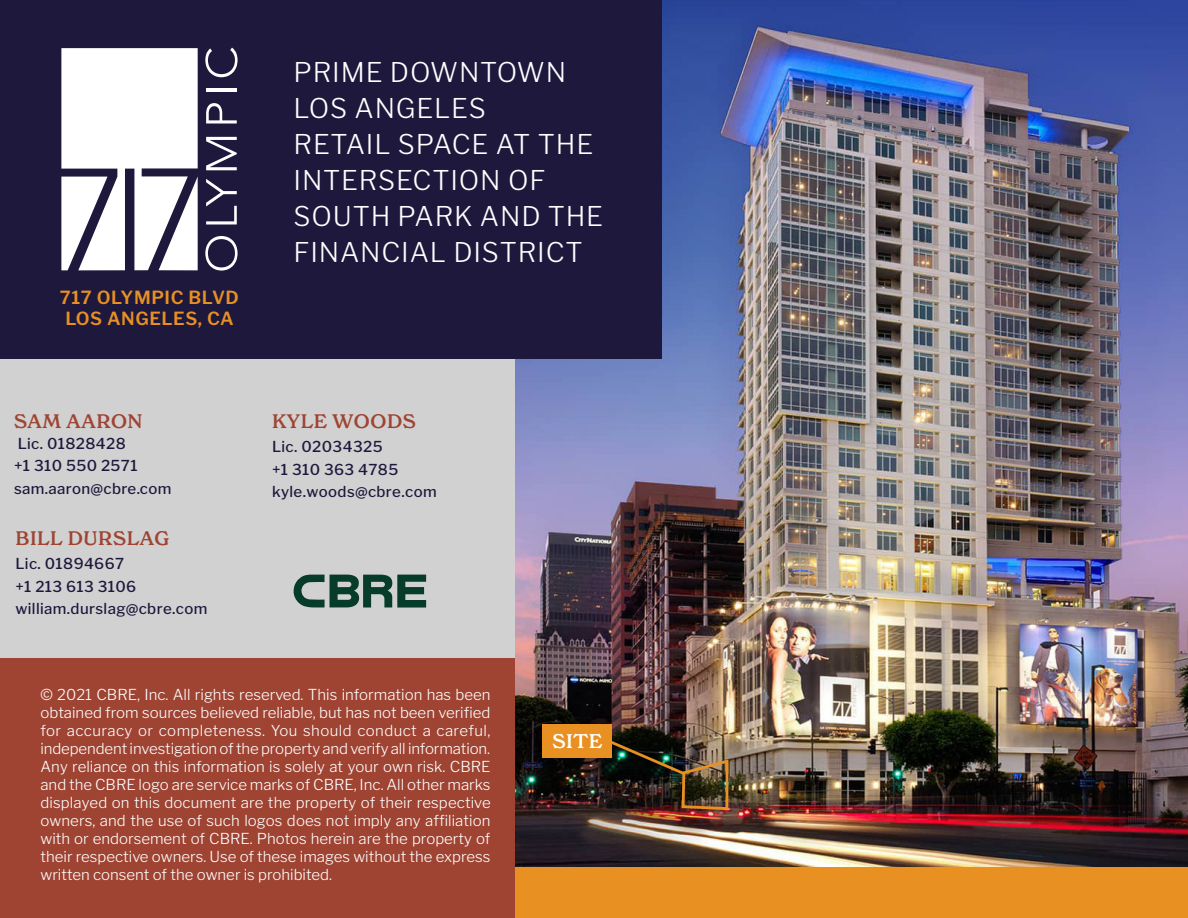
<style>
.page{position:relative;width:1188px;height:918px;background:#fff}
.page>*{position:absolute;margin:0;border:0;box-sizing:border-box;transform-origin:0 0}
.Call_out{font:300 27px/36px "Libre Franklin";letter-spacing:.03em;color:#fff}
.C1{font:500 19.5px "New Spirit";color:#fff}
.C2{font:500 19.2px "New Spirit";letter-spacing:.03em;color:#9f4433}
.C1-2{font:500 19.2px "New Spirit";letter-spacing:.025em;color:#9f4433}
.Call_out-2{font:600 18px/21px "Libre Franklin";letter-spacing:.03em;color:#e89022}
.Disclaimer{font:300 15px/18px "Libre Franklin";color:#fff;text-align:justify}
.C2-2{font:500 15px/22.5px "Libre Franklin";letter-spacing:.025em;color:#1e183d}
</style>
<div class="page">
<div style="left:0;top:358px;width:518px;height:310px;background:#d1d1d1"></div>
<div style="left:0;top:659px;width:518px;height:259px;background:#9f4433"></div>
<div style="left:515px;top:833px;width:673px;height:85px;background:#e89022"></div>
<img style="left:515px;top:0;width:673px;height:866px">
<div style="left:543px;top:725px;width:69px;height:33px;background:#e89022"></div>
<img style="left:607px;top:738px;width:123px;height:73px">
<div style="left:0;top:0;width:662px;height:358px;background:#1e183d"></div>
<svg style="left:205px;top:236px;width:33px;height:35px"></svg>
<svg style="left:206px;top:179px;width:31px;height:45px"></svg>
<svg style="left:206px;top:137px;width:31px;height:33px"></svg>
<svg style="left:206px;top:103px;width:31px;height:20px"></svg>
<hr style="left:206px;top:89px;width:31px;height:3px;background:#fff">
<svg style="left:205px;top:48px;width:33px;height:29px"></svg>
<svg style="left:61px;top:48px;width:137px;height:222px;background:#e1e0e5"></svg>
<svg style="left:294px;top:575px;width:132px;height:33px"></svg>
<p class="Call_out-2" style="left:60px;top:287px;width:181px">717 OLYMPIC BLVD<br>LOS ANGELES, CA</p>
<p class="C1-2" style="left:14px;top:409px;width:130px">SAM AARON</p>
<p class="C2-2" style="left:18px;top:432px;width:110px">Lic. 01828428</p>
<p class="C2-2" style="left:14px;top:455px;width:125px">+1 310 550 2571</p>
<p class="C2-2" style="left:14px;top:477px;width:159px">sam.aaron@cbre.com</p>
<p class="C2" style="left:15px;top:526px;width:155px">BILL DURSLAG</p>
<p class="C2-2" style="left:15px;top:552px;width:193px">Lic. 01894667<br>+1 213 613 3106 william.durslag@cbre.com</p>
<p class="Call_out" style="left:294px;top:54px;width:311px">PRIME DOWNTOWN<br>LOS ANGELES<br>RETAIL SPACE AT THE<br>INTERSECTION OF<br>SOUTH PARK AND THE<br>FINANCIAL DISTRICT</p>
<p class="C2" style="left:272px;top:409px;width:145px">KYLE WOODS</p>
<p class="C2-2" style="left:272px;top:436px;width:166px">Lic. 02034325<br>+1 310 363 4785 kyle.woods@cbre.com</p>
<p class="Disclaimer" style="left:40px;top:686px;width:452px">© 2021 CBRE, Inc. All rights reserved. This information has been obtained from sources believed reliable, but has not been verified for accuracy or completeness. You should conduct a careful, independent investigation of the property and verify all information.<br>Any reliance on this information is solely at your own risk. CBRE and the CBRE logo are service marks of CBRE, Inc. All other marks displayed on this document are the property of their respective owners, and the use of such logos does not imply any affiliation with or endorsement of CBRE. Photos herein are the property of their respective owners. Use of these images without the express written consent of the owner is prohibited.</p>
<p class="C1" style="left:553px;top:729px;width:51px">SITE</p>
</div>
